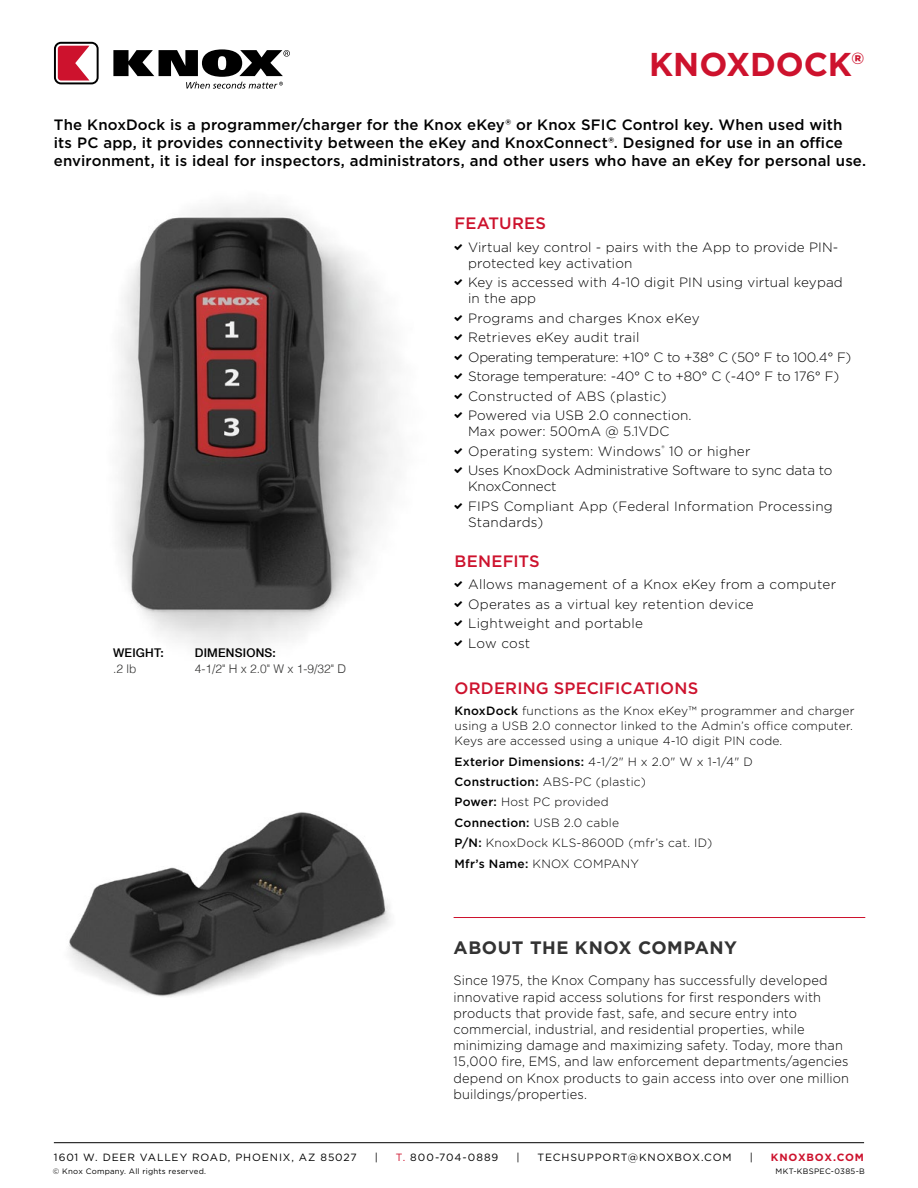
<style>
.page{position:relative;width:918px;height:1188px;background:#fff}
.page>*{position:absolute;margin:0;border:0;box-sizing:border-box;transform-origin:0 0}
.t1{font:700 33px "Gotham";letter-spacing:-.005em;color:#cd122d}
.t2{font:700 18px "Gotham";letter-spacing:.03em;color:#333}
.t3{font:500 16.5px "Gotham";letter-spacing:.01em;color:#cd122d}
.t4{font:500 15px/18px "Gotham";letter-spacing:.01em;color:#000101}
.t5{font:300 13.5px/16.2px "Gotham";letter-spacing:.01em;color:#000}
.t6{font:300 13.5px/16.2px "Gotham";letter-spacing:.01em;color:#000;scale:.95 1}
.t7{font:300 13.5px/16.2px "Gotham";letter-spacing:-.01em;color:#000}
.t8{font:300 13.5px "Gotham";letter-spacing:-.02em;color:#000}
.t9{font:300 12px/20.4px "Gotham";letter-spacing:.02em;color:#000}
.t10{font:300 12px "Helvetica";color:#343433}
.t11{font:500 12px "Helvetica Neue";letter-spacing:.02em;color:#000}
.t12{font:10.5px "Gotham";letter-spacing:.08em;color:#000}
.t13{font:700 10.5px "Gotham";letter-spacing:.075em;color:#cd122d}
.t14{font:7.8px "Gotham";letter-spacing:.03em;color:#000}
.s1{font-family:"Checkmark";font-weight:400;font-size:22.5px}
.s2{font-weight:500}
.s3{color:#cd122d}
</style>
<div class="page">
<img style="left:69px;top:812px;width:322px;height:185px">
<img style="left:118px;top:204px;width:279px;height:447px">
<svg style="left:54px;top:42px;width:45px;height:42px"></svg>
<svg style="left:113px;top:49px;width:177px;height:40px"></svg>
<hr style="left:454px;top:917px;width:411px;height:1px;background:#cd122d">
<hr style="left:54px;top:1142px;width:810px;height:1px;background:#000">
<h1 class="t1" style="left:649px;top:43px;width:216px">KNOXDOCK®</h1>
<p class="t4" style="left:54px;top:115px;width:814px">The KnoxDock is a programmer/charger for the Knox eKey® or Knox SFIC Control key. When used with<br>its PC app, it provides connectivity between the eKey and KnoxConnect®. Designed for use in an office environment, it is ideal for inspectors, administrators, and other users who have an eKey for personal use.</p>
<p class="t11" style="left:113px;top:643px;width:52px">WEIGHT:</p>
<p class="t10" style="left:113px;top:659px;width:25px">.2 lb</p>
<p class="t11" style="left:195px;top:643px;width:82px">DIMENSIONS:</p>
<p class="t10" style="left:195px;top:659px;width:153px">4-1/2" H x 2.0" W x 1-9/32" D</p>
<p class="t3" style="left:455px;top:213px;width:93px">FEATURES</p>
<p class="t5" style="left:468px;top:238px;width:372px;text-indent:-14px"><span class="s1">•</span> Virtual key control - pairs with the App to provide PIN&shy;protected key activation</p>
<p class="t5" style="left:468px;top:274px;width:376px;text-indent:-14px"><span class="s1">•</span> Key is accessed with 4-10 digit PIN using virtual keypad in the app</p>
<p class="t5" style="left:455px;top:310px;width:247px"><span class="s1">•</span> Programs and charges Knox eKey</p>
<p class="t5" style="left:455px;top:329px;width:186px"><span class="s1">•</span> Retrieves eKey audit trail</p>
<p class="t8" style="left:455px;top:349px;width:398px"><span class="s1">•</span> Operating temperature: +10° C to +38° C (50° F to 100.4° F)</p>
<p class="t7" style="left:455px;top:368px;width:386px"><span class="s1">•</span> Storage temperature: -40° C to +80° C (-40° F to 176° F)</p>
<p class="t5" style="left:455px;top:387px;width:214px"><span class="s1">•</span> Constructed of ABS (plastic)</p>
<p class="t5" style="left:468px;top:407px;width:225px;text-indent:-14px"><span class="s1">•</span> Powered via USB 2.0 connection.<br>Max power: 500mA @ 5.1VDC</p>
<p class="t5" style="left:455px;top:443px;width:297px"><span class="s1">•</span> Operating system: Windows<sup>®</sup> 10 or higher</p>
<p class="t7" style="left:468px;top:462px;width:366px;text-indent:-14px"><span class="s1">•</span> Uses KnoxDock Administrative Software to sync data to<br>KnoxConnect</p>
<p class="t5" style="left:468px;top:498px;width:366px;text-indent:-14px"><span class="s1">•</span> FIPS Compliant App (Federal Information Processing<br>Standards)</p>
<p class="t3" style="left:455px;top:550px;width:87px">BENEFITS</p>
<p class="t5" style="left:455px;top:576px;width:383px"><span class="s1">•</span> Allows management of a Knox eKey from a computer</p>
<p class="t5" style="left:455px;top:595px;width:301px"><span class="s1">•</span> Operates as a virtual key retention device</p>
<p class="t5" style="left:455px;top:615px;width:190px"><span class="s1">•</span> Lightweight and portable</p>
<p class="t5" style="left:455px;top:634px;width:77px"><span class="s1">•</span> Low cost</p>
<p class="t3" style="left:455px;top:677px;width:245px">ORDERING SPECIFICATIONS</p>
<p class="t9" style="left:455px;top:703px;width:401px;line-height:15px"><span class="s2">KnoxDock</span> functions as the Knox eKey™ programmer and charger using a USB 2.0 connector linked to the Admin’s office computer.<br>Keys are accessed using a unique 4-10 digit PIN code.</p>
<p class="t9" style="left:455px;top:751px;width:300px"><span class="s2">Exterior Dimensions:</span> 4-1/2" H x 2.0" W x 1-1/4" D<br><span class="s2">Construction:</span> ABS-PC (plastic)<br><span class="s2">Power:</span> Host PC provided<br><span class="s2">Connection:</span> USB 2.0 cable<br><span class="s2">P/N:</span> KnoxDock KLS-8600D (mfr’s cat. ID)<br><span class="s2">Mfr’s Name:</span> KNOX COMPANY</p>
<h2 class="t2" style="left:454px;top:936px;width:285px">ABOUT THE KNOX COMPANY</h2>
<p class="t6" style="left:454px;top:972px;width:418px">Since 1975, the Knox Company has successfully developed innovative rapid access solutions for first responders with products that provide fast, safe, and secure entry into commercial, industrial, and residential properties, while minimizing damage and maximizing safety. Today, more than 15,000 fire, EMS, and law enforcement departments/agencies depend on Knox products to gain access into over one million buildings/properties.</p>
<p class="t12" style="left:54px;top:1151px;width:304px">1601 W. DEER VALLEY ROAD, PHOENIX, AZ 85027</p>
<p class="t12" style="left:375px;top:1151px;width:5px">|</p>
<p class="t12" style="left:396px;top:1151px;width:104px"><span class="s3">T.</span> 800-704-0889</p>
<p class="t12" style="left:516px;top:1151px;width:5px">|</p>
<p class="t12" style="left:538px;top:1151px;width:196px">TECHSUPPORT@KNOXBOX.COM</p>
<p class="t12" style="left:750px;top:1151px;width:5px">|</p>
<p class="t13" style="left:771px;top:1150px;width:95px">KNOXBOX.COM</p>
<p class="t14" style="left:53px;top:1166px;width:155px">© Knox Company. All rights reserved.</p>
<p class="t14" style="left:776px;top:1166px;width:91px">MKT-KBSPEC-0385-B</p>
</div>
